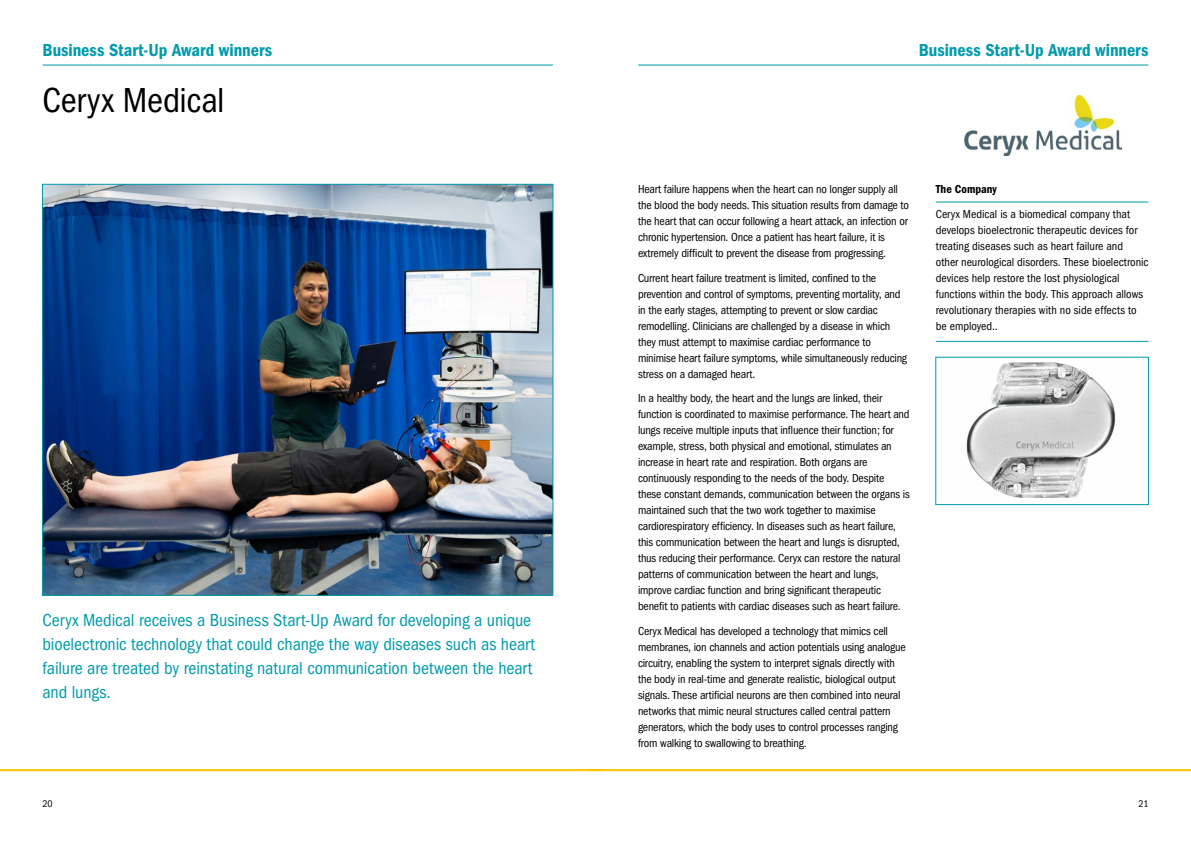
<style>
.page{position:relative;width:1191px;height:842px;background:#fff}
.page>*{position:absolute;margin:0;border:0;box-sizing:border-box;transform-origin:0 0}
.t1{font:condensed 36px "Franklin Gothic";letter-spacing:-.005em;color:#000}
.Callout_Start{font:condensed 18px/24px "Franklin Gothic";letter-spacing:-.005em;color:#009bac}
.Header_startup{font:600 condensed 18px "Franklin Gothic";color:#009bac}
.Text{font:condensed 12px/16px "Franklin Gothic";letter-spacing:-.015em;color:#000}
.Company_desc{font:condensed 12px/16px "Franklin Gothic";letter-spacing:-.005em;color:#000}
.Company{font:600 condensed 12px "Franklin Gothic";color:#000}
.t2{font:condensed 10px "Franklin Gothic";color:#000}
</style>
<div class="page">
<hr style="left:0;top:769px;width:604px;height:2px;background:#fdc300">
<hr style="left:587px;top:769px;width:604px;height:2px;background:#fdc300">
<img style="left:44px;top:186px;width:507px;height:408px">
<hr style="left:43px;top:65px;width:510px;height:1px;background:#009bac">
<hr style="left:638px;top:65px;width:510px;height:1px;background:#009bac">
<img style="left:965px;top:96px;width:157px;height:59px">
<hr style="left:935px;top:202px;width:213px;height:1px;background:#009bac">
<hr style="left:935px;top:341px;width:213px;height:1px;background:#009bac">
<img style="left:966px;top:362px;width:150px;height:136px">
<div style="left:935px;top:357px;width:214px;height:148px;border:1px solid #009bac"></div>
<p class="Header_startup" style="left:43px;top:40px;width:231px">Business Start-Up Award winners</p>
<p class="Header_startup" style="left:918px;top:40px;width:231px">Business Start-Up Award winners</p>
<p class="t1" style="left:43px;top:80px;width:184px">Ceryx Medical</p>
<p class="Callout_Start" style="left:43px;top:608px;width:494px">Ceryx Medical receives a Business Start-Up Award for developing a unique bioelectronic technology that could change the way diseases such as heart failure are treated by reinstating natural communication between the heart and lungs.</p>
<p class="Text" style="left:638px;top:181px;width:272px">Heart failure happens when the heart can no longer supply all the blood the body needs. This situation results from damage to the heart that can occur following a heart attack, an infection or chronic hypertension. Once a patient has heart failure, it is extremely difficult to prevent the disease from progressing.</p>
<p class="Text" style="left:638px;top:270px;width:270px">Current heart failure treatment is limited, confined to the prevention and control of symptoms, preventing mortality, and in the early stages, attempting to prevent or slow cardiac remodelling. Clinicians are challenged by a disease in which they must attempt to maximise cardiac performance to minimise heart failure symptoms, while simultaneously reducing stress on a damaged heart.</p>
<p class="Text" style="left:638px;top:390px;width:273px">In a healthy body, the heart and the lungs are linked, their function is coordinated to maximise performance. The heart and lungs receive multiple inputs that influence their function; for example, stress, both physical and emotional, stimulates an increase in heart rate and respiration. Both organs are continuously responding to the needs of the body. Despite these constant demands, communication between the organs is maintained such that the two work together to maximise cardiorespiratory efficiency. In diseases such as heart failure, this communication between the heart and lungs is disrupted, thus reducing their performance. Ceryx can restore the natural patterns of communication between the heart and lungs, improve cardiac function and bring significant therapeutic benefit to patients with cardiac diseases such as heart failure.</p>
<p class="Text" style="left:638px;top:623px;width:269px">Ceryx Medical has developed a technology that mimics cell membranes, ion channels and action potentials using analogue circuitry, enabling the system to interpret signals directly with the body in real-time and generate realistic, biological output signals. These artificial neurons are then combined into neural networks that mimic neural structures called central pattern generators, which the body uses to control processes ranging from walking to swallowing to breathing.</p>
<p class="Company" style="left:935px;top:182px;width:63px">The Company</p>
<p class="Company_desc" style="left:935px;top:206px;width:214px">Ceryx Medical is a biomedical company that develops bioelectronic therapeutic devices for treating diseases such as heart failure and other neurological disorders. These bioelectronic devices help restore the lost physiological functions within the body. This approach allows revolutionary therapies with no side effects to be employed..</p>
<p class="t2" style="left:43px;top:798px;width:12px">20</p>
<p class="t2" style="left:1138px;top:798px;width:11px">21</p>
</div>
